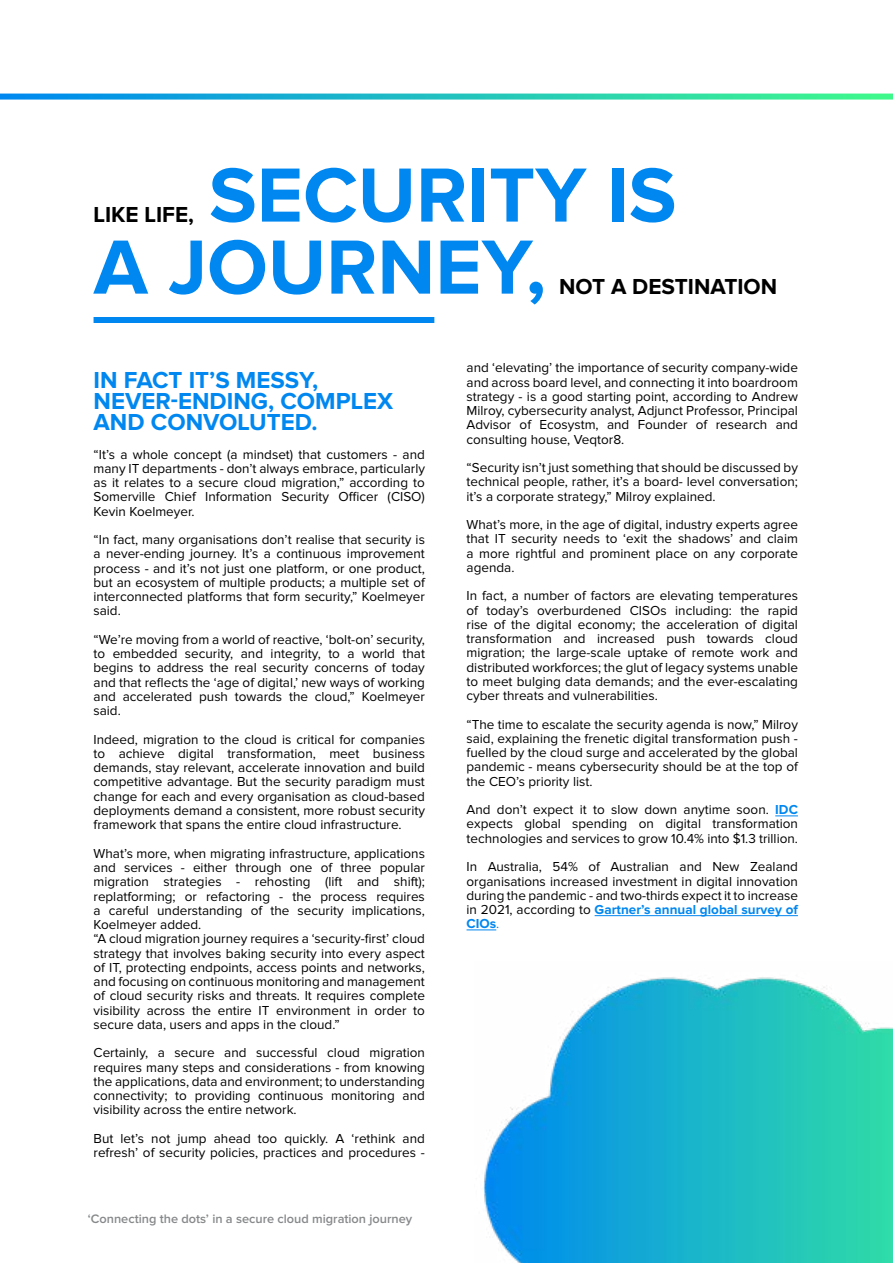
<style>
.page{position:relative;width:893px;height:1263px;background:#fff}
.page>*{position:absolute;margin:0;border:0;box-sizing:border-box;transform-origin:0 0}
.t1{font:700 79.5px/72px "Proxima Nova";color:#0087f0}
.t2{font:700 24px/21px "Proxima Nova";color:#0087f0}
.t3{font:700 22.5px "Proxima Nova";color:#000}
.t4{font:13.5px/14.2px "Proxima Nova";color:#000;text-align:justify}
.t5{font:600 12.75px "Proxima Nova";color:#86888a}
.s1{font-weight:700;color:#0087f0}
.s2{color:#0087f0}
</style>
<div class="page">
<div style="left:94px;top:317px;width:340px;height:6px;background:#0087f0"></div>
<svg style="left:0;top:94px;width:893px;height:6px"></svg>
<svg style="left:775px;top:816px;width:23px;height:1px"></svg>
<hr style="left:595px;top:915px;width:203px;height:1px;background:#0087f0">
<svg style="left:467px;top:930px;width:29px;height:1px"></svg>
<img style="left:483px;top:977px;width:410px;height:286px">
<h1 class="t1" style="left:94px;top:163px;width:584px;text-indent:115px">SECURITY IS<br>A JOURNEY,</h1>
<h3 class="t3" style="left:94px;top:204px;width:102px">LIKE LIFE,</h3>
<h3 class="t3" style="left:559px;top:276px;width:220px">NOT A DESTINATION</h3>
<h2 class="t2" style="left:94px;top:371px;width:301px">IN FACT IT’S MESSY,<br>NEVER-ENDING, COMPLEX<br>AND CONVOLUTED.</h2>
<p class="t4" style="left:94px;top:447px;width:333px">“It’s a whole concept (a mindset) that customers - and many IT departments - don’t always embrace, particularly as it relates to a secure cloud migration,” according to Somerville Chief Information Security Officer (CISO)<br>Kevin Koelmeyer.</p>
<p class="t4" style="left:94px;top:533px;width:333px">“In fact, many organisations don’t realise that security is a never-ending journey. It’s a continuous improvement process - and it’s not just one platform, or one product, but an ecosystem of multiple products; a multiple set of interconnected platforms that form security,” Koelmeyer said.</p>
<p class="t4" style="left:94px;top:632px;width:333px">“We’re moving from a world of reactive, ‘bolt-on’ security, to embedded security, and integrity, to a world that begins to address the real security concerns of today and that reflects the ‘age of digital,’ new ways of working and accelerated push towards the cloud,” Koelmeyer said.</p>
<p class="t4" style="left:94px;top:732px;width:333px">Indeed, migration to the cloud is critical for companies to achieve digital transformation, meet business demands, stay relevant, accelerate innovation and build competitive advantage. But the security paradigm must change for each and every organisation as cloud-based deployments demand a consistent, more robust security framework that spans the entire cloud infrastructure.</p>
<p class="t4" style="left:94px;top:846px;width:333px;text-align:left">What’s more, when migrating infrastructure, applications and services - either through one of three popular migration strategies - rehosting (lift and shift); replatforming; or refactoring - the process requires a careful understanding of the security implications, Koelmeyer added.<br>“A cloud migration journey requires a ‘security-first’ cloud strategy that involves baking security into every aspect of IT, protecting endpoints, access points and networks, and focusing on continuous monitoring and management of cloud security risks and threats. It requires complete visibility across the entire IT environment in order to secure data, users and apps in the cloud.”</p>
<p class="t4" style="left:94px;top:1046px;width:333px">Certainly, a secure and successful cloud migration requires many steps and considerations - from knowing the applications, data and environment; to understanding connectivity; to providing continuous monitoring and visibility across the entire network.</p>
<p class="t4" style="left:94px;top:1131px;width:333px">But let’s not jump ahead too quickly. A ‘rethink and refresh’ of security policies, practices and procedures -</p>
<p class="t5" style="left:88px;top:1212px;width:326px">‘Connecting the dots’ in a secure cloud migration journey</p>
<p class="t4" style="left:467px;top:361px;width:333px">and ‘elevating’ the importance of security company-wide and across board level, and connecting it into boardroom strategy - is a good starting point, according to Andrew Milroy, cybersecurity analyst, Adjunct Professor, Principal Advisor of Ecosystm, and Founder of research and consulting house, Veqtor8.</p>
<p class="t4" style="left:467px;top:461px;width:333px">“Security isn’t just something that should be discussed by technical people, rather, it’s a board- level conversation; it’s a corporate strategy,” Milroy explained.</p>
<p class="t4" style="left:467px;top:518px;width:333px">What’s more, in the age of digital, industry experts agree that IT security needs to ‘exit the shadows’ and claim a more rightful and prominent place on any corporate agenda.</p>
<p class="t4" style="left:467px;top:589px;width:333px">In fact, a number of factors are elevating temperatures of today’s overburdened CISOs including: the rapid rise of the digital economy; the acceleration of digital transformation and increased push towards cloud migration; the large-scale uptake of remote work and distributed workforces; the glut of legacy systems unable to meet bulging data demands; and the ever-escalating cyber threats and vulnerabilities.</p>
<p class="t4" style="left:467px;top:717px;width:333px">“The time to escalate the security agenda is now,” Milroy said, explaining the frenetic digital transformation push - fuelled by the cloud surge and accelerated by the global pandemic - means cybersecurity should be at the top of the CEO’s priority list.</p>
<p class="t4" style="left:467px;top:803px;width:333px">And don’t expect it to slow down anytime soon. <span class="s1">IDC </span>expects global spending on digital transformation technologies and services to grow 10.4% into $1.3 trillion.</p>
<p class="t4" style="left:467px;top:860px;width:333px">In Australia, 54% of Australian and New Zealand organisations increased investment in digital innovation during the pandemic - and two-thirds expect it to increase in 2021, according to <span class="s1">Gartner’s annual global survey of CIOs</span><span class="s2">.</span></p>
</div>
